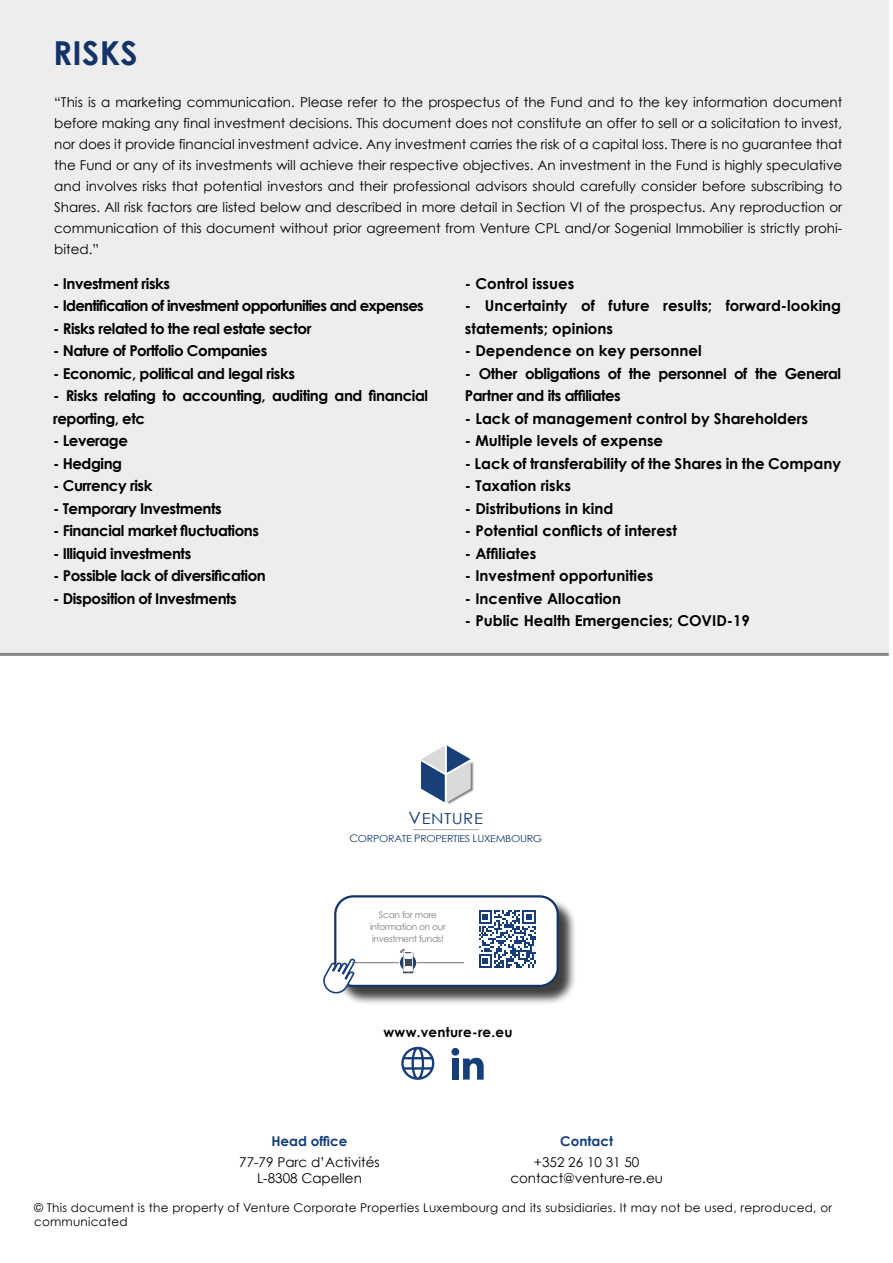
<style>
.page{position:relative;width:893px;height:1263px;background:#fff}
.page>*{position:absolute;margin:0;border:0;box-sizing:border-box;transform-origin:0 0}
.t1{font:700 33px "Century Gothic";letter-spacing:.01em;color:#143467}
.t2{font:15.15px "Century Gothic";letter-spacing:.03em;color:#193e70;scale:1.11 1}
.t3{font:700 15px/22.5px "Century Gothic";letter-spacing:-.03em;color:#000}
.t4{font:700 15px/22.5px "Century Gothic";color:#000}
.t5{font:700 15px "Century Gothic";letter-spacing:-.05em;color:#000}
.t6{font:13.5px/21px "Century Gothic";color:#000;text-align:center}
.t7{font:700 13.5px "Century Gothic";color:#133f78}
.t8{font:700 13.5px "Century Gothic";letter-spacing:.02em;color:#000}
.t9{font:12px/13.5px "Century Gothic";letter-spacing:.02em;color:#000}
.t10{font:9.6px "Century Gothic";letter-spacing:-.03em;color:#193e70;scale:1.11 1}
.t11{font:9px/12px "Century Gothic";letter-spacing:-.03em;color:#7c7b7b;text-align:center}
.s1{font-size:16.95px}
.s2{font-size:10.35px}
</style>
<div class="page">
<div style="left:0;top:0;width:889px;height:655px;background:#ededed"></div>
<hr style="left:0;top:653px;width:889px;height:3px;background:#878786">
<div style="left:336px;top:898px;width:242px;height:108px;background:#000;opacity:.75"></div>
<div style="left:335px;top:896px;width:223px;height:90px;background:#fff;border-radius:18px"></div>
<div style="left:334px;top:895px;width:225px;height:92px;border:2px solid #143467;border-radius:18px"></div>
<svg style="left:323px;top:958px;width:32px;height:35px"></svg>
<div style="left:400px;top:955px;width:16px;height:15px;background:#284265;border-radius:50%"></div>
<div style="left:400px;top:955px;width:16px;height:15px;border:1px solid #1a3f70;border-radius:50%"></div>
<hr style="left:417px;top:962px;width:46px;height:1px;background:#706f6f">
<svg style="left:400px;top:949px;width:13px;height:24px"></svg>
<hr style="left:352px;top:962px;width:47px;height:1px;background:#706f6f">
<hr style="left:413px;top:829px;width:66px;height:1px;background:#b2b2b2">
<img style="left:447px;top:762px;width:27px;height:42px">
<svg style="left:421px;top:745px;width:50px;height:57px"></svg>
<svg style="left:479px;top:910px;width:57px;height:57px"></svg>
<div style="left:452px;top:1058px;width:7px;height:21px;background:#183e7a"></div>
<div style="left:451px;top:1048px;width:8px;height:8px;background:#183e7a;border-radius:50%"></div>
<svg style="left:463px;top:1058px;width:21px;height:22px"></svg>
<svg style="left:401px;top:1047px;width:33px;height:33px"></svg>
<h1 class="t1" style="left:53px;top:40px;width:86px">RISKS</h1>
<p class="t6" style="left:54px;top:92px;width:789px;text-align:justify">“This is a marketing communication. Please refer to the prospectus of the Fund and to the key information document before making any final investment decisions. This document does not constitute an offer to sell or a solicitation to invest, nor does it provide financial investment advice. Any investment carries the risk of a capital loss. There is no guarantee that the Fund or any of its investments will achieve their respective objectives. An investment in the Fund is highly speculative and involves risks that potential investors and their professional advisors should carefully consider before subscribing to Shares. All risk factors are listed below and described in more detail in Section VI of the prospectus. Any reproduction or communication of this document without prior agreement from Venture CPL and/or Sogenial Immobilier is strictly prohi&shy;bited.”</p>
<p class="t3" style="left:53px;top:274px;width:118px">- Investment risks</p>
<p class="t5" style="left:53px;top:295px;width:372px">- Identification of investment opportunities and expenses</p>
<p class="t3" style="left:53px;top:319px;width:260px">- Risks related to the real estate sector</p>
<p class="t3" style="left:53px;top:341px;width:216px">- Nature of Portfolio Companies</p>
<p class="t3" style="left:53px;top:364px;width:243px">- Economic, political and legal risks</p>
<p class="t3" style="left:53px;top:384px;width:376px">- Risks relating to accounting, auditing and financial reporting, etc</p>
<p class="t3" style="left:53px;top:431px;width:76px">- Leverage</p>
<p class="t3" style="left:53px;top:454px;width:71px">- Hedging</p>
<p class="t3" style="left:53px;top:476px;width:101px">- Currency risk</p>
<p class="t3" style="left:53px;top:499px;width:170px">- Temporary Investments</p>
<p class="t3" style="left:53px;top:519px;width:207px">- Financial market fluctuations</p>
<p class="t3" style="left:53px;top:544px;width:140px">- Illiquid investments</p>
<p class="t3" style="left:53px;top:564px;width:214px">- Possible lack of diversification</p>
<p class="t3" style="left:53px;top:589px;width:185px">- Disposition of Investments</p>
<p class="t4" style="left:465px;top:274px;width:111px">- Control issues</p>
<p class="t4" style="left:465px;top:296px;width:378px">- Uncertainty of future results; forward-looking statements; opinions</p>
<p class="t4" style="left:465px;top:341px;width:238px">- Dependence on key personnel</p>
<p class="t3" style="left:465px;top:364px;width:378px">- Other obligations of the personnel of the General<br>Partner and its affiliates</p>
<p class="t4" style="left:465px;top:409px;width:345px">- Lack of management control by Shareholders</p>
<p class="t4" style="left:465px;top:431px;width:200px">- Multiple levels of expense</p>
<p class="t4" style="left:465px;top:454px;width:378px">- Lack of transferability of the Shares in the Company</p>
<p class="t4" style="left:465px;top:476px;width:108px">- Taxation risks</p>
<p class="t4" style="left:465px;top:499px;width:150px">- Distributions in kind</p>
<p class="t4" style="left:465px;top:519px;width:214px">- Potential conflicts of interest</p>
<p class="t4" style="left:465px;top:542px;width:73px">- Affiliates</p>
<p class="t4" style="left:465px;top:566px;width:190px">- Investment opportunities</p>
<p class="t4" style="left:465px;top:589px;width:158px">- Incentive Allocation</p>
<p class="t4" style="left:465px;top:611px;width:286px">- Public Health Emergencies; COVID-19</p>
<p class="t2" style="left:409px;top:810px;width:68px"><span class="s1">V</span>ENTURE</p>
<p class="t10" style="left:349px;top:833px;width:175px"><span class="s2">C</span>ORPORATE <span class="s2">P</span>ROPERTIES <span class="s2">L</span>UXEMBOURG</p>
<p class="t11" style="left:370px;top:909px;width:77px">Scan for more information on our investment funds!</p>
<p class="t8" style="left:384px;top:1026px;width:131px">www.venture-re.eu</p>
<p class="t7" style="left:271px;top:1130px;width:78px">Head office</p>
<p class="t6" style="left:239px;top:1154px;width:142px;line-height:16.5px">77-79 Parc d’Activités<br>L-8308 Capellen</p>
<p class="t7" style="left:560px;top:1135px;width:54px">Contact</p>
<p class="t6" style="left:510px;top:1154px;width:154px;line-height:16.5px">+352 26 10 31 50 contact@venture-re.eu</p>
<p class="t9" style="left:34px;top:1202px;width:799px">© This document is the property of Venture Corporate Properties Luxembourg and its subsidiaries. It may not be used, reproduced, or communicated</p>
</div>
